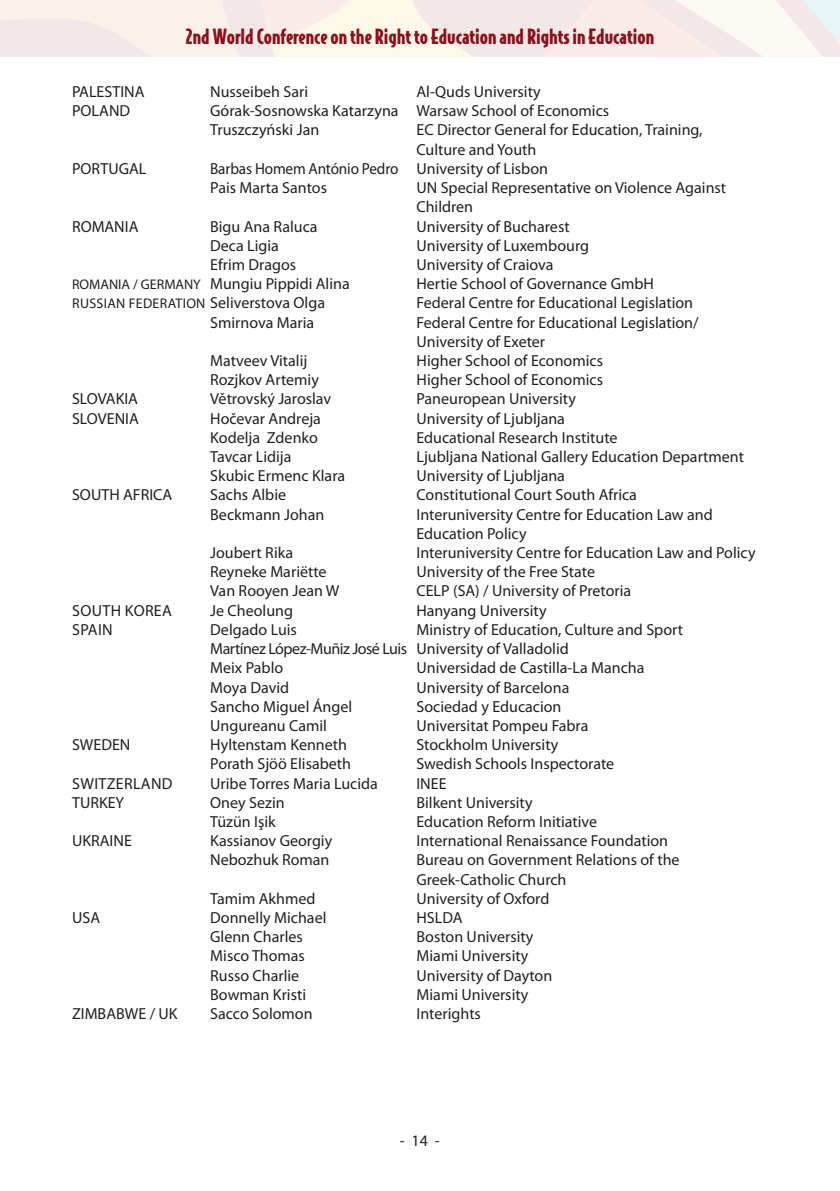
<style>
.page{position:relative;width:840px;height:1191px;background:#fff}
.page>*{position:absolute;margin:0;border:0;box-sizing:border-box;transform-origin:0 0}
.t1{font:900 20px "Bodega Sans";color:#8d111b}
.t2{font:16px/19.2px "Myriad Pro";color:#231f20}
.t3{font:16px/19.2px "Myriad Pro";color:#231f20;scale:.95 1}
.t4{font:14px "Myriad Pro";color:#231f20}
.s1{font-size:14px}
</style>
<div class="page">
<svg style="left:0;top:0;width:839px;height:57px;background:#f8edea"></svg>
<p class="t1" style="left:186px;top:23px;width:469px">2nd World Conference on the Right to Education and Rights in Education</p>
<p class="t2" style="left:72px;top:82px;width:74px">PALESTINA</p>
<p class="t2" style="left:210px;top:82px;width:99px">Nusseibeh Sari</p>
<p class="t2" style="left:416px;top:82px;width:126px">Al-Quds University</p>
<p class="t2" style="left:72px;top:101px;width:60px">POLAND</p>
<p class="t2" style="left:210px;top:101px;width:400px">Górak-Sosnowska Katarzyna Warsaw School of Economics<br>Truszczyński Jan</p>
<p class="t2" style="left:416px;top:120px;width:287px">EC Director General for Education, Training,<br>Culture and Youth</p>
<p class="t2" style="left:72px;top:159px;width:76px">PORTUGAL</p>
<p class="t3" style="left:210px;top:159px;width:357px">Barbas Homem António Pedro University of Lisbon<br>Pais Marta Santos</p>
<p class="t2" style="left:416px;top:178px;width:311px">UN Special Representative on Violence Against<br>Children</p>
<p class="t2" style="left:72px;top:216px;width:68px">ROMANIA</p>
<p class="t2" style="left:210px;top:216px;width:109px">Bigu Ana Raluca</p>
<p class="t2" style="left:416px;top:216px;width:155px">University of Bucharest</p>
<p class="t2" style="left:210px;top:235px;width:70px">Deca Ligia</p>
<p class="t2" style="left:416px;top:235px;width:174px">University of Luxembourg</p>
<p class="t2" style="left:210px;top:255px;width:87px">Efrim Dragos</p>
<p class="t2" style="left:416px;top:255px;width:138px">University of Craiova</p>
<p class="t2" style="left:72px;top:274px;width:279px"><span class="s1">ROMANIA / GERMANY</span> Mungiu Pippidi Alina</p>
<p class="t2" style="left:416px;top:274px;width:239px">Hertie School of Governance GmbH</p>
<p class="t4" style="left:72px;top:295px;width:17px">Russian</p>
<p class="t4" style="left:129px;top:295px;width:16px">Federation</p>
<p class="t2" style="left:210px;top:293px;width:116px">Seliverstova Olga</p>
<p class="t2" style="left:416px;top:293px;width:278px">Federal Centre for Educational Legislation</p>
<p class="t2" style="left:210px;top:312px;width:105px">Smirnova Maria</p>
<p class="t2" style="left:416px;top:312px;width:283px">Federal Centre for Educational Legislation/<br>University of Exeter</p>
<p class="t2" style="left:210px;top:351px;width:98px">Matveev Vitalij</p>
<p class="t2" style="left:416px;top:351px;width:188px">Higher School of Economics</p>
<p class="t2" style="left:210px;top:370px;width:110px">Rozjkov Artemiy</p>
<p class="t2" style="left:416px;top:370px;width:188px">Higher School of Economics</p>
<p class="t2" style="left:72px;top:389px;width:67px">SLOVAKIA</p>
<p class="t2" style="left:210px;top:389px;width:122px">Větrovský Jaroslav</p>
<p class="t2" style="left:416px;top:389px;width:161px">Paneuropean University</p>
<p class="t2" style="left:72px;top:408px;width:68px">SLOVENIA</p>
<p class="t2" style="left:210px;top:408px;width:112px">Hočevar Andreja</p>
<p class="t2" style="left:416px;top:408px;width:150px">University of Ljubljana</p>
<p class="t2" style="left:210px;top:427px;width:109px">Kodelja Zdenko</p>
<p class="t2" style="left:416px;top:427px;width:202px">Educational Research Institute</p>
<p class="t2" style="left:210px;top:447px;width:83px">Tavcar Lidija</p>
<p class="t2" style="left:416px;top:447px;width:329px">Ljubljana National Gallery Education Department</p>
<p class="t2" style="left:210px;top:466px;width:136px">Skubic Ermenc Klara</p>
<p class="t2" style="left:416px;top:466px;width:150px">University of Ljubljana</p>
<p class="t2" style="left:72px;top:485px;width:102px">SOUTH AFRICA</p>
<p class="t2" style="left:210px;top:485px;width:77px">Sachs Albie</p>
<p class="t2" style="left:416px;top:485px;width:222px">Constitutional Court South Africa</p>
<p class="t2" style="left:210px;top:504px;width:116px">Beckmann Johan</p>
<p class="t2" style="left:416px;top:504px;width:297px">Interuniversity Centre for Education Law and<br>Education Policy</p>
<p class="t2" style="left:210px;top:543px;width:84px">Joubert Rika</p>
<p class="t2" style="left:416px;top:543px;width:340px">Interuniversity Centre for Education Law and Policy</p>
<p class="t2" style="left:210px;top:562px;width:118px">Reyneke Mariëtte</p>
<p class="t2" style="left:416px;top:562px;width:180px">University of the Free State</p>
<p class="t2" style="left:210px;top:581px;width:131px">Van Rooyen Jean W</p>
<p class="t2" style="left:416px;top:581px;width:216px">CELP (SA) / University of Pretoria</p>
<p class="t2" style="left:72px;top:600px;width:19px">South</p>
<p class="t2" style="left:125px;top:600px;width:20px">Korea</p>
<p class="t2" style="left:210px;top:600px;width:84px">Je Cheolung</p>
<p class="t2" style="left:416px;top:600px;width:132px">Hanyang University</p>
<p class="t2" style="left:72px;top:619px;width:17px">Spain</p>
<p class="t2" style="left:210px;top:619px;width:88px">Delgado Luis</p>
<p class="t2" style="left:210px;top:619px;width:474px;text-indent:206px">Ministry of Education, Culture and Sport<br>Martínez López-Muñiz José Luis University of Valladolid<br>Meix Pablo</p>
<p class="t2" style="left:416px;top:658px;width:229px">Universidad de Castilla-La Mancha</p>
<p class="t2" style="left:210px;top:677px;width:80px">Moya David</p>
<p class="t2" style="left:416px;top:677px;width:154px">University of Barcelona</p>
<p class="t2" style="left:210px;top:696px;width:143px">Sancho Miguel Ángel</p>
<p class="t2" style="left:416px;top:696px;width:146px">Sociedad y Educacion</p>
<p class="t2" style="left:210px;top:715px;width:118px">Ungureanu Camil</p>
<p class="t2" style="left:416px;top:715px;width:173px">Universitat Pompeu Fabra</p>
<p class="t2" style="left:72px;top:735px;width:60px">SWEDEN</p>
<p class="t2" style="left:210px;top:735px;width:138px">Hyltenstam Kenneth</p>
<p class="t2" style="left:416px;top:735px;width:143px">Stockholm University</p>
<p class="t2" style="left:210px;top:754px;width:142px">Porath Sjöö Elisabeth</p>
<p class="t2" style="left:416px;top:754px;width:199px">Swedish Schools Inspectorate</p>
<p class="t2" style="left:72px;top:773px;width:19px">Switzerland</p>
<p class="t2" style="left:210px;top:773px;width:169px">Uribe Torres Maria Lucida</p>
<p class="t2" style="left:416px;top:773px;width:32px">INEE</p>
<p class="t2" style="left:72px;top:792px;width:54px">TURKEY</p>
<p class="t2" style="left:210px;top:792px;width:76px">Oney Sezin</p>
<p class="t2" style="left:416px;top:792px;width:118px">Bilkent University</p>
<p class="t2" style="left:210px;top:811px;width:67px">Tüzün Işik</p>
<p class="t2" style="left:416px;top:811px;width:182px">Education Reform Initiative</p>
<p class="t2" style="left:72px;top:831px;width:61px">UKRAINE</p>
<p class="t2" style="left:210px;top:831px;width:123px">Kassianov Georgiy</p>
<p class="t2" style="left:416px;top:831px;width:253px">International Renaissance Foundation</p>
<p class="t2" style="left:210px;top:850px;width:121px">Nebozhuk Roman</p>
<p class="t2" style="left:416px;top:850px;width:264px">Bureau on Government Relations of the<br>Greek-Catholic Church</p>
<p class="t2" style="left:210px;top:888px;width:107px">Tamim Akhmed</p>
<p class="t2" style="left:416px;top:888px;width:134px">University of Oxford</p>
<p class="t2" style="left:72px;top:907px;width:30px">USA</p>
<p class="t2" style="left:210px;top:907px;width:118px">Donnelly Michael</p>
<p class="t2" style="left:416px;top:907px;width:48px">HSLDA</p>
<p class="t2" style="left:210px;top:927px;width:94px">Glenn Charles</p>
<p class="t2" style="left:416px;top:927px;width:118px">Boston University</p>
<p class="t2" style="left:210px;top:946px;width:96px">Misco Thomas</p>
<p class="t2" style="left:416px;top:946px;width:113px">Miami University</p>
<p class="t2" style="left:210px;top:965px;width:90px">Russo Charlie</p>
<p class="t2" style="left:416px;top:965px;width:137px">University of Dayton</p>
<p class="t2" style="left:210px;top:984px;width:97px">Bowman Kristi</p>
<p class="t2" style="left:416px;top:984px;width:113px">Miami University</p>
<p class="t2" style="left:72px;top:1003px;width:107px">ZIMBABWE / UK</p>
<p class="t2" style="left:210px;top:1003px;width:104px">Sacco Solomon</p>
<p class="t2" style="left:416px;top:1003px;width:66px">Interights</p>
<p class="t2" style="left:399px;top:1130px;width:41px">- 14 -</p>
</div>
